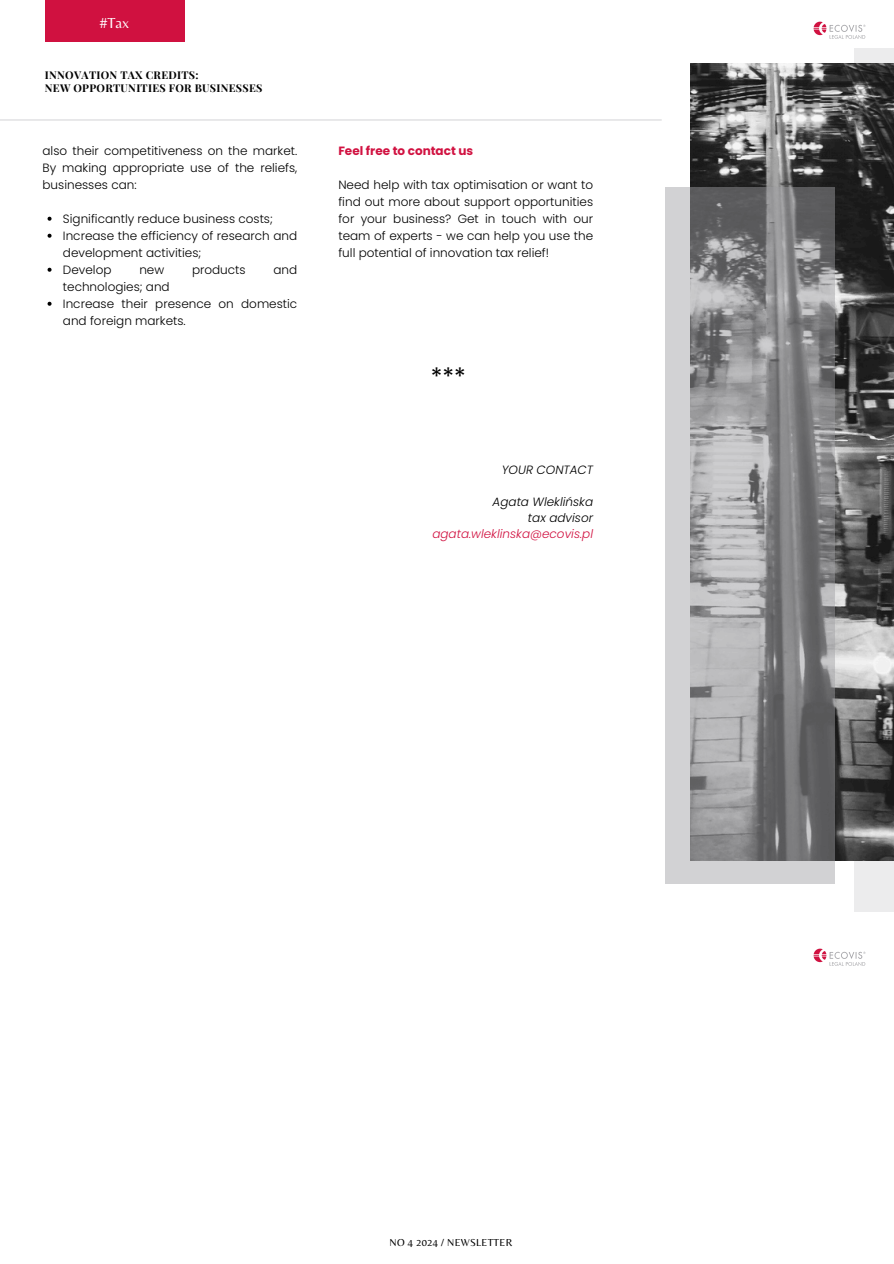
<style>
.page{position:relative;width:894px;height:1264px;background:#fff}
.page>*{position:absolute;margin:0;border:0;box-sizing:border-box;transform-origin:0 0}
.t1{font:24px "Poppins";color:#000}
.t2{font:15px "Belleza";color:#fff}
.t3{font:300 12px/17px "Poppins";color:#000;text-align:justify}
.t4{font:italic 300 12px/16px "Poppins";color:#d11241;text-align:right}
.t5{font:700 12px "Poppins";color:#d11241}
.t6{font:italic 300 12px "Poppins";color:#000}
.t7{font:700 10.8px/12.6px "Playfair Display";letter-spacing:.025em;color:#000}
.t8{font:10.5px "Belleza";letter-spacing:.025em;color:#000}
.s1{color:#000}
</style>
<div class="page">
<div style="left:853px;top:48px;width:40px;height:863px;background:#ececed"></div>
<img style="left:690px;top:63px;width:203px;height:797px">
<svg style="left:48px;top:217px;width:4px;height:4px"></svg>
<svg style="left:48px;top:234px;width:4px;height:4px"></svg>
<svg style="left:48px;top:268px;width:4px;height:4px"></svg>
<svg style="left:48px;top:302px;width:4px;height:4px"></svg>
<svg style="left:665px;top:187px;width:169px;height:696px"></svg>
<hr style="left:0;top:119px;width:661px;height:1px;background:#d8d8da">
<img style="left:813px;top:21px;width:53px;height:18px">
<img style="left:813px;top:948px;width:53px;height:18px">
<div style="left:45px;top:0;width:139px;height:42px;background:#d01140"></div>
<h4 class="t2" style="left:100px;top:14px;width:31px">#Tax</h4>
<p class="t7" style="left:45px;top:69px;width:219px">INNOVATION TAX CREDITS:<br>NEW OPPORTUNITIES FOR BUSINESSES</p>
<p class="t3" style="left:43px;top:142px;width:256px">also their competitiveness on the market.<br>By making appropriate use of the reliefs, businesses can:</p>
<h4 class="t3" style="left:63px;top:210px;width:211px">Significantly reduce business costs;</h4>
<p class="t3" style="left:63px;top:227px;width:236px">Increase the efficiency of research and development activities;</p>
<p class="t3" style="left:63px;top:261px;width:50px">Develop</p>
<p class="t3" style="left:139px;top:261px;width:26px">new</p>
<p class="t3" style="left:192px;top:261px;width:55px">products</p>
<p class="t3" style="left:273px;top:261px;width:25px">and</p>
<p class="t3" style="left:63px;top:278px;width:108px">technologies; and</p>
<p class="t3" style="left:63px;top:295px;width:236px">Increase their presence on domestic and foreign markets.</p>
<h4 class="t5" style="left:338px;top:142px;width:136px">Feel free to contact us</h4>
<p class="t3" style="left:338px;top:176px;width:256px">Need help with tax optimisation or want to find out more about support opportunities for your business? Get in touch with our team of experts - we can help you use the full potential of innovation tax relief!</p>
<h2 class="t1" style="left:430px;top:360px;width:36px">***</h2>
<h1 class="t6" style="left:501px;top:461px;width:93px">YOUR CONTACT</h1>
<h5 class="t4" style="left:432px;top:493px;width:162px"><span class="s1">Agata Wleklińska<br>tax advisor </span>agata.wleklinska@ecovis.pl</h5>
<h3 class="t8" style="left:389px;top:1236px;width:124px">NO 4 2024 / NEWSLETTER</h3>
</div>
